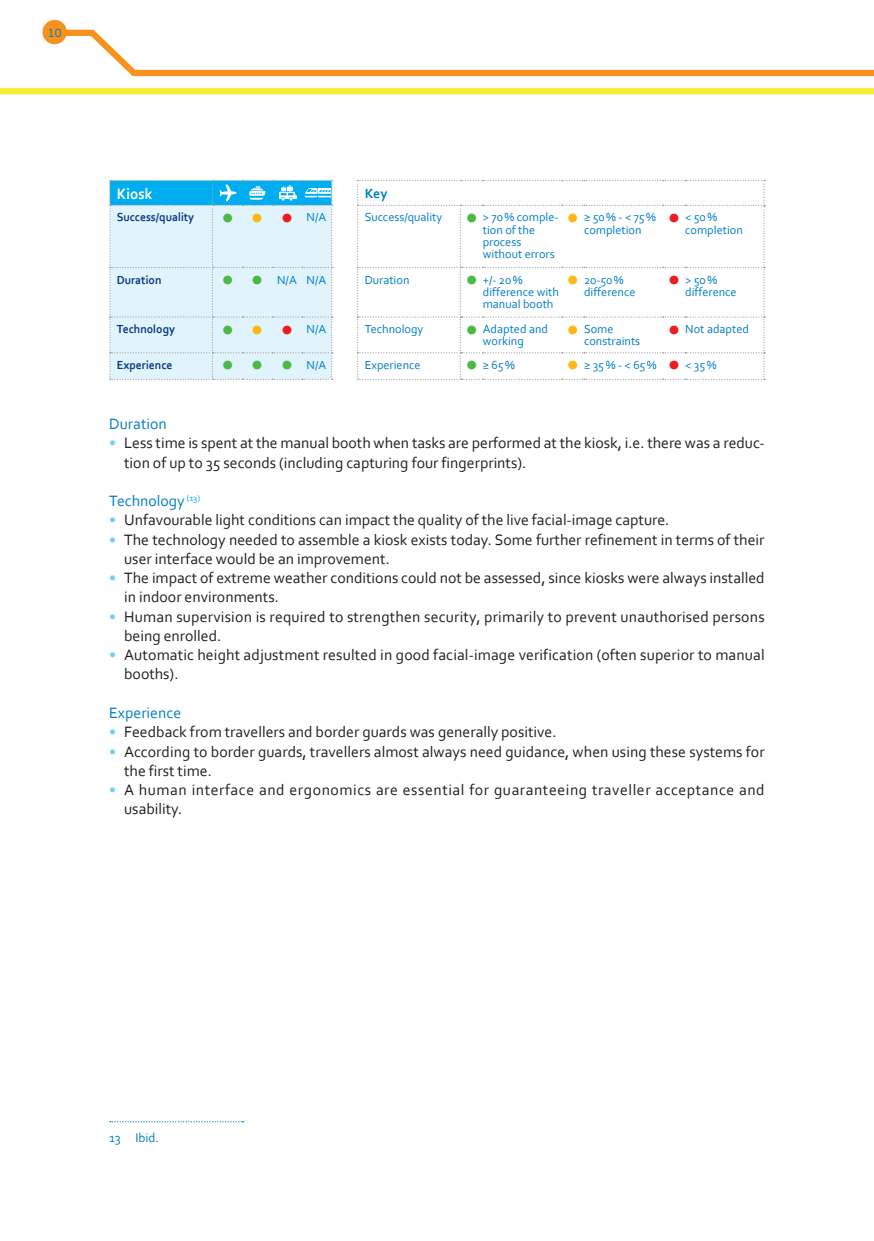
<style>
.page{position:relative;width:874px;height:1241px;background:#fff}
.page>*{position:absolute;margin:0;border:0;box-sizing:border-box;transform-origin:0 0}
.t1{font:15.75px/19.2px "Corbel";color:#231f20}
.t2{font:15.75px/19.2px "Corbel";letter-spacing:.035em;color:#231f20}
.Titre5{font:15.75px "Corbel";color:#007ec5}
.Body{font:15.75px "Corbel";color:#007ec5}
.Tableau_headings_bla{font:700 15.75px "Corbel";color:#fff;scale:.95 1}
.t3{font:14px "EC Square Sans Pro";color:#4cb848}
.t4{font:14px "EC Square Sans Pro";color:#fcb814}
.t5{font:14px "EC Square Sans Pro";color:#ee1d23}
.Tableau_headings_ble{font:700 14px "Corbel";color:#007ec5}
.Notes{font:13.12px "Corbel";letter-spacing:-.01em;color:#007ec5}
.Tableau_body{font:12.25px/12.2px "Corbel";color:#007ec5}
.Table_colonne1{font:700 12.25px "Corbel";color:#083a82;scale:.95 1}
.t6{font:12.25px "EC Square Sans Pro";color:#007ec5}
.s1{color:#6bcff6}
</style>
<div class="page">
<svg style="left:46px;top:28px;width:827px;height:49px"></svg>
<div style="left:42px;top:20px;width:25px;height:24px;background:#f7931d;border-radius:50%"></div>
<svg style="left:0;top:88px;width:873px;height:7px;background:#f5ee43"></svg>
<svg style="left:110px;top:1121px;width:133px;height:1px"></svg>
<svg style="left:109px;top:180px;width:223px;height:200px;background:#c8ebf8"></svg>
<svg style="left:357px;top:180px;width:407px;height:200px"></svg>
<p class="t6" style="left:48px;top:25px;width:15px">10</p>
<p class="Tableau_headings_bla" style="left:117px;top:184px;width:39px">Kiosk</p>
<p class="Table_colonne1" style="left:117px;top:210px;width:83px">Success/quality</p>
<p class="t3" style="left:222px;top:210px;width:13px">●</p>
<p class="t4" style="left:251px;top:210px;width:13px">●</p>
<p class="t5" style="left:281px;top:210px;width:13px">●</p>
<p class="Tableau_body" style="left:306px;top:211px;width:21px">N/A</p>
<p class="Table_colonne1" style="left:117px;top:272px;width:48px">Duration</p>
<p class="t3" style="left:222px;top:272px;width:13px">●</p>
<p class="t3" style="left:251px;top:272px;width:13px">●</p>
<p class="Tableau_body" style="left:277px;top:273px;width:21px">N/A</p>
<p class="Tableau_body" style="left:306px;top:273px;width:21px">N/A</p>
<p class="Table_colonne1" style="left:117px;top:321px;width:63px">Technology</p>
<p class="t3" style="left:222px;top:322px;width:13px">●</p>
<p class="t4" style="left:251px;top:322px;width:13px">●</p>
<p class="t5" style="left:281px;top:322px;width:13px">●</p>
<p class="Tableau_body" style="left:306px;top:322px;width:21px">N/A</p>
<p class="Table_colonne1" style="left:117px;top:357px;width:60px">Experience</p>
<p class="t3" style="left:222px;top:357px;width:13px">●</p>
<p class="t3" style="left:251px;top:357px;width:13px">●</p>
<p class="t3" style="left:281px;top:357px;width:13px">●</p>
<p class="Tableau_body" style="left:306px;top:358px;width:21px">N/A</p>
<p class="Tableau_headings_ble" style="left:364px;top:185px;width:24px">Key</p>
<p class="Tableau_body" style="left:364px;top:211px;width:79px">Success/quality</p>
<p class="t3" style="left:465px;top:210px;width:13px">●</p>
<p class="Tableau_body" style="left:482px;top:211px;width:77px">&gt; 70% comple&shy;tion of the process without errors</p>
<p class="t4" style="left:566px;top:210px;width:13px">●</p>
<p class="Tableau_body" style="left:583px;top:211px;width:73px">≥ 50% - &lt; 75% completion</p>
<p class="t5" style="left:667px;top:210px;width:13px">●</p>
<p class="Tableau_body" style="left:685px;top:211px;width:59px">&lt; 50% completion</p>
<p class="Tableau_body" style="left:364px;top:273px;width:46px">Duration</p>
<p class="t3" style="left:465px;top:272px;width:13px">●</p>
<p class="Tableau_body" style="left:482px;top:273px;width:78px">+/- 20% difference with manual booth</p>
<p class="t4" style="left:566px;top:272px;width:13px">●</p>
<p class="Tableau_body" style="left:583px;top:273px;width:53px">20-50% difference</p>
<p class="t5" style="left:667px;top:272px;width:13px">●</p>
<p class="Tableau_body" style="left:685px;top:273px;width:53px">&gt; 50% difference</p>
<p class="Tableau_body" style="left:364px;top:322px;width:60px">Technology</p>
<p class="t3" style="left:465px;top:322px;width:13px">●</p>
<p class="Tableau_body" style="left:482px;top:322px;width:67px">Adapted and working</p>
<p class="t4" style="left:566px;top:322px;width:13px">●</p>
<p class="Tableau_body" style="left:583px;top:322px;width:58px">Some constraints</p>
<p class="t5" style="left:667px;top:322px;width:13px">●</p>
<p class="Tableau_body" style="left:685px;top:322px;width:65px">Not adapted</p>
<p class="Tableau_body" style="left:364px;top:358px;width:57px">Experience</p>
<p class="t3" style="left:465px;top:357px;width:13px">●</p>
<p class="Tableau_body" style="left:482px;top:358px;width:34px">≥ 65%</p>
<p class="t4" style="left:566px;top:357px;width:13px">●</p>
<p class="Tableau_body" style="left:583px;top:358px;width:74px">≥ 35% - &lt; 65%</p>
<p class="t5" style="left:667px;top:357px;width:13px">●</p>
<p class="Tableau_body" style="left:685px;top:358px;width:33px">&lt; 35%</p>
<p class="Titre5" style="left:109px;top:414px;width:59px">Duration</p>
<p class="t1" style="left:124px;top:433px;width:641px;text-indent:-15px"><span class="s1">•</span> Less time is spent at the manual booth when tasks are performed at the kiosk, i.e. there was a reduc&shy;tion of up to 35 seconds (including capturing four fingerprints).</p>
<p class="Titre5" style="left:109px;top:491px;width:92px">Technology <sup>(13)</sup></p>
<p class="t1" style="left:109px;top:510px;width:561px"><span class="s1">•</span> Unfavourable light conditions can impact the quality of the live facial-image capture.</p>
<p class="t1" style="left:124px;top:529px;width:641px;text-indent:-15px"><span class="s1">•</span> The technology needed to assemble a kiosk exists today. Some further refinement in terms of their user interface would be an improvement.</p>
<p class="t1" style="left:124px;top:568px;width:641px;text-indent:-15px"><span class="s1">•</span> The impact of extreme weather conditions could not be assessed, since kiosks were always installed in indoor environments.</p>
<p class="t1" style="left:124px;top:606px;width:641px;text-indent:-15px"><span class="s1">•</span> Human supervision is required to strengthen security, primarily to prevent unauthorised persons being enrolled.</p>
<p class="t1" style="left:124px;top:645px;width:641px;text-indent:-15px"><span class="s1">•</span> Automatic height adjustment resulted in good facial-image verification (often superior to manual booths).</p>
<p class="Body" style="left:109px;top:703px;width:73px">Experience</p>
<p class="t1" style="left:109px;top:722px;width:448px"><span class="s1">•</span> Feedback from travellers and border guards was generally positive.</p>
<p class="t1" style="left:124px;top:741px;width:641px;text-indent:-15px"><span class="s1">•</span> According to border guards, travellers almost always need guidance, when using these systems for the first time.</p>
<p class="t2" style="left:124px;top:779px;width:641px;text-indent:-15px"><span class="s1">•</span> A human interface and ergonomics are essential for guaranteeing traveller acceptance and usability.</p>
<p class="Notes" style="left:109px;top:1129px;width:51px">13 Ibid.</p>
</div>
